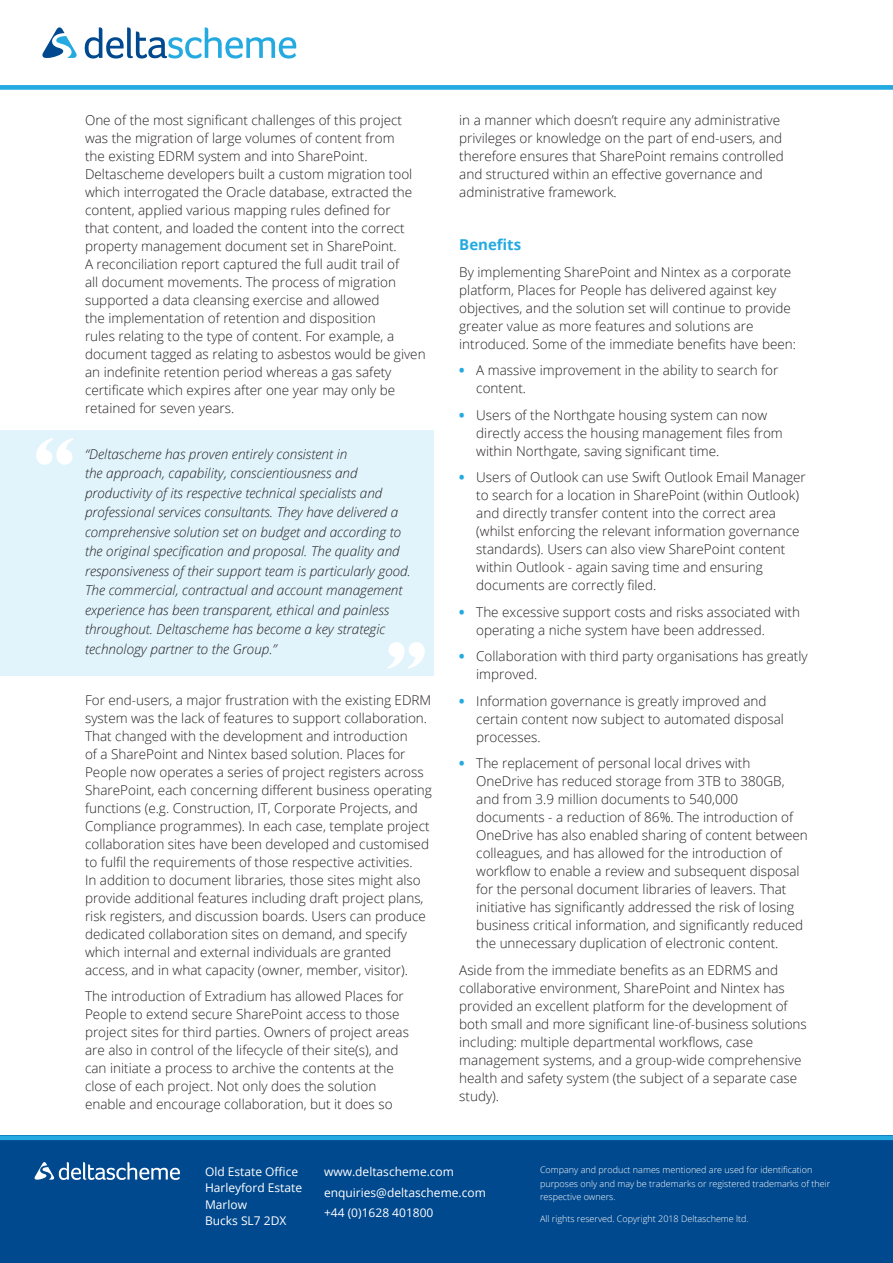
<style>
.page{position:relative;width:893px;height:1263px;background:#fff}
.page>*{position:absolute;margin:0;border:0;box-sizing:border-box;transform-origin:0 0}
.t1{font:700 15px "Open Sans";color:#24aae1}
.t2{font:300 13.5px/18px "Open Sans";color:#231f20}
.t3{font:italic 300 13.5px/19.5px "Open Sans";color:#231f20}
.t4{font:12px/16.5px "Open Sans";color:#fff}
.t5{font:300 9px/13.5px "Open Sans";color:#fff}
.s1{font-weight:800;color:#24aae1}
</style>
<div class="page">
<svg style="left:85px;top:27px;width:211px;height:32px"></svg>
<svg style="left:42px;top:27px;width:35px;height:31px"></svg>
<div style="left:0;top:1135px;width:893px;height:128px;background:#01498e"></div>
<svg style="left:34px;top:1162px;width:146px;height:18px"></svg>
<div style="left:0;top:1135px;width:893px;height:5px;background:#24aae1"></div>
<div style="left:0;top:85px;width:893px;height:5px;background:#24aae1"></div>
<div style="left:0;top:431px;width:434px;height:245px;background:#e1f4fc"></div>
<svg style="left:36px;top:438px;width:37px;height:27px"></svg>
<svg style="left:388px;top:642px;width:37px;height:27px"></svg>
<p class="t2" style="left:85px;top:111px;width:342px">One of the most significant challenges of this project was the migration of large volumes of content from<br>the existing EDRM system and into SharePoint.<br>Deltascheme developers built a custom migration tool which interrogated the Oracle database, extracted the content, applied various mapping rules defined for<br>that content, and loaded the content into the correct property management document set in SharePoint.<br>A reconciliation report captured the full audit trail of<br>all document movements. The process of migration supported a data cleansing exercise and allowed<br>the implementation of retention and disposition<br>rules relating to the type of content. For example, a document tagged as relating to asbestos would be given an indefinite retention period whereas a gas safety certificate which expires after one year may only be retained for seven years.</p>
<p class="t3" style="left:85px;top:444px;width:327px">“Deltascheme has proven entirely consistent in<br>the approach, capability, conscientiousness and productivity of its respective technical specialists and professional services consultants. They have delivered a comprehensive solution set on budget and according to the original specification and proposal. The quality and responsiveness of their support team is particularly good.<br>The commercial, contractual and account management experience has been transparent, ethical and painless throughout. Deltascheme has become a key strategic technology partner to the Group.”</p>
<p class="t2" style="left:85px;top:690px;width:348px">For end-users, a major frustration with the existing EDRM system was the lack of features to support collaboration.<br>That changed with the development and introduction<br>of a SharePoint and Nintex based solution. Places for People now operates a series of project registers across SharePoint, each concerning different business operating functions (e.g. Construction, IT, Corporate Projects, and Compliance programmes). In each case, template project collaboration sites have been developed and customised to fulfil the requirements of those respective activities.<br>In addition to document libraries, those sites might also provide additional features including draft project plans, risk registers, and discussion boards. Users can produce dedicated collaboration sites on demand, and specify which internal and external individuals are granted access, and in what capacity (owner, member, visitor).</p>
<p class="t2" style="left:85px;top:987px;width:326px">The introduction of Extradium has allowed Places for People to extend secure SharePoint access to those project sites for third parties. Owners of project areas are also in control of the lifecycle of their site(s), and can initiate a process to archive the contents at the close of each project. Not only does the solution enable and encourage collaboration, but it does so</p>
<p class="t2" style="left:459px;top:111px;width:326px">in a manner which doesn’t require any administrative privileges or knowledge on the part of end-users, and therefore ensures that SharePoint remains controlled and structured within an effective governance and administrative framework.</p>
<p class="t1" style="left:459px;top:234px;width:64px">Benefits</p>
<p class="t2" style="left:459px;top:262px;width:338px">By implementing SharePoint and Nintex as a corporate platform, Places for People has delivered against key objectives, and the solution set will continue to provide greater value as more features and solutions are introduced. Some of the immediate benefits have been:</p>
<p class="t2" style="left:476px;top:361px;width:304px;text-indent:-17px"><span class="s1">•</span> A massive improvement in the ability to search for content.</p>
<p class="t2" style="left:476px;top:405px;width:308px;text-indent:-17px"><span class="s1">•</span> Users of the Northgate housing system can now directly access the housing management files from within Northgate, saving significant time.</p>
<p class="t2" style="left:476px;top:468px;width:331px;text-indent:-17px"><span class="s1">•</span> Users of Outlook can use Swift Outlook Email Manager to search for a location in SharePoint (within Outlook) and directly transfer content into the correct area (whilst enforcing the relevant information governance standards). Users can also view SharePoint content within Outlook - again saving time and ensuring documents are correctly filed.</p>
<p class="t2" style="left:476px;top:602px;width:325px;text-indent:-17px"><span class="s1">•</span> The excessive support costs and risks associated with operating a niche system have been addressed.</p>
<p class="t2" style="left:476px;top:647px;width:333px;text-indent:-17px"><span class="s1">•</span> Collaboration with third party organisations has greatly improved.</p>
<p class="t2" style="left:476px;top:691px;width:309px;text-indent:-17px"><span class="s1">•</span> Information governance is greatly improved and certain content now subject to automated disposal processes.</p>
<p class="t2" style="left:476px;top:754px;width:333px;text-indent:-17px"><span class="s1">•</span> The replacement of personal local drives with OneDrive has reduced storage from 3TB to 380GB, and from 3.9 million documents to 540,000 documents - a reduction of 86%. The introduction of OneDrive has also enabled sharing of content between colleagues, and has allowed for the introduction of workflow to enable a review and subsequent disposal for the personal document libraries of leavers. That initiative has significantly addressed the risk of losing business critical information, and significantly reduced the unnecessary duplication of electronic content.</p>
<p class="t2" style="left:459px;top:960px;width:349px">Aside from the immediate benefits as an EDRMS and collaborative environment, SharePoint and Nintex has provided an excellent platform for the development of both small and more significant line-of-business solutions including: multiple departmental workflows, case management systems, and a group-wide comprehensive health and safety system (the subject of a separate case study).</p>
<p class="t4" style="left:205px;top:1163px;width:99px">Old Estate Office<br>Harleyford Estate<br>Marlow<br>Bucks SL7 2DX</p>
<p class="t5" style="left:540px;top:1163px;width:292px">Company and product names mentioned are used for identification purposes only and may be trademarks or registered trademarks of their respective owners.</p>
<p class="t4" style="left:324px;top:1163px;width:131px">www.deltascheme.com</p>
<p class="t4" style="left:324px;top:1183px;width:163px">enquiries@deltascheme.com</p>
<p class="t4" style="left:324px;top:1204px;width:111px">+44 (0)1628 401800</p>
<p class="t5" style="left:540px;top:1212px;width:210px">All rights reserved. Copyright 2018 Deltascheme ltd.</p>
</div>
